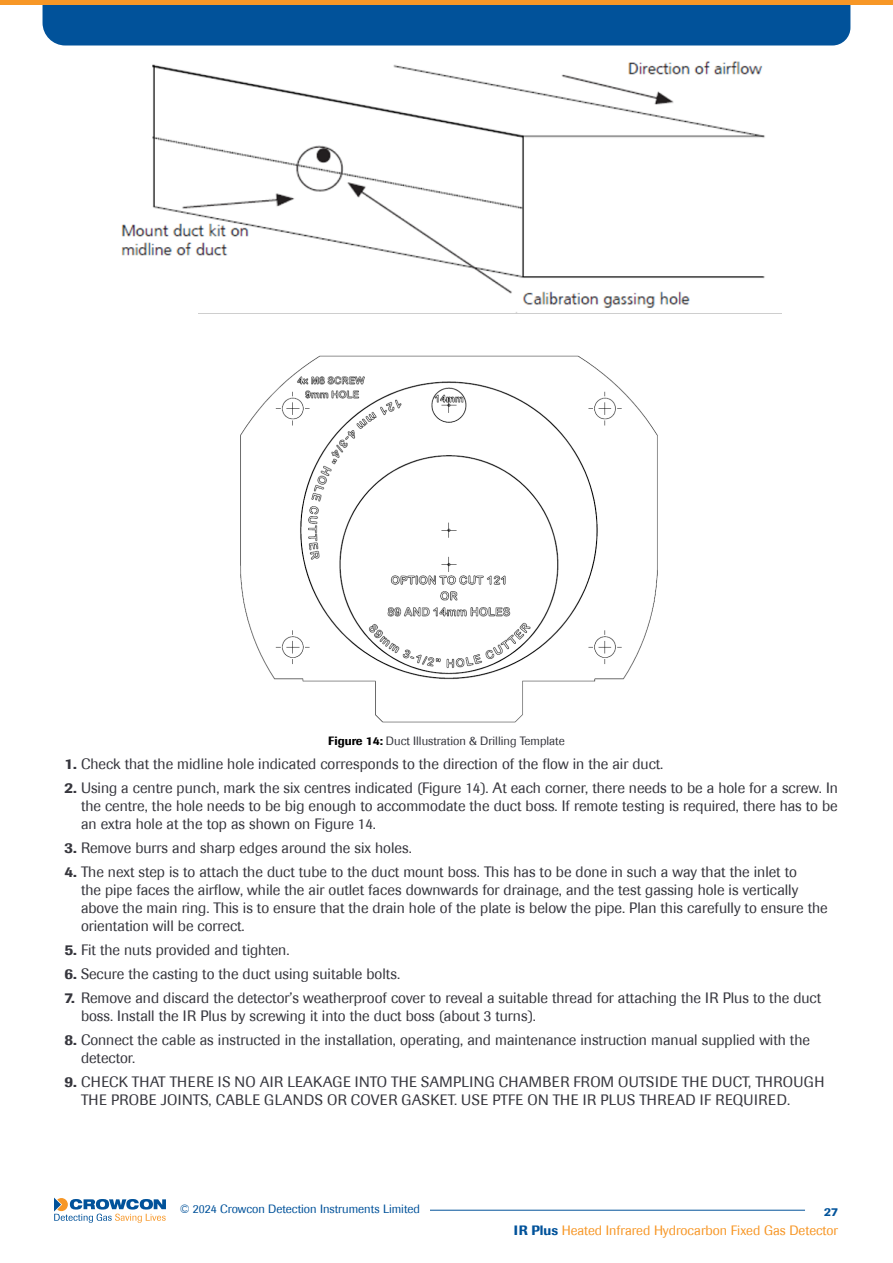
<style>
.page{position:relative;width:893px;height:1263px;background:#fff}
.page>*{position:absolute;margin:0;border:0;box-sizing:border-box;transform-origin:0 0}
.t1{font:15px/18px "Imago";color:#36363d}
.t2{font:15px/18px "Imago";letter-spacing:.02em;color:#36363d}
.t3{font:13.5px "Imago";color:#f79727}
.t4{font:12px "Imago";color:#36363d}
.t5{font:12px "Imago";color:#01529a}
.t6{font:500 12px "Imago";color:#01529a}
.s1{font-weight:500;color:#000}
.s2{font-weight:500}
.s3{font-weight:500;color:#01529a}
</style>
<div class="page">
<hr style="left:430px;top:1210px;width:375px;height:1px;background:#01529a">
<svg style="left:54px;top:1197px;width:112px;height:26px"></svg>
<div style="left:43px;top:4px;width:807px;height:41px;background:#01529a"></div>
<hr style="left:0;top:0;width:893px;height:4px;background:#f79727">
<img style="left:121px;top:61px;width:660px;height:253px">
<img style="left:240px;top:355px;width:418px;height:368px">
<div style="left:67px;top:286px;width:131px;height:46px;background:#fff"></div>
<p class="t4" style="left:328px;top:734px;width:238px"><span class="s1">Figure 14:</span> Duct Illustration &amp; Drilling Template</p>
<p class="t1" style="left:64px;top:755px;width:600px"><span class="s2">1.</span> Check that the midline hole indicated corresponds to the direction of the flow in the air duct.</p>
<p class="t1" style="left:81px;top:779px;width:758px;text-align:justify;text-indent:-16px"><span class="s2">2.</span> Using a centre punch, mark the six centres indicated (Figure 14). At each corner, there needs to be a hole for a screw. In the centre, the hole needs to be big enough to accommodate the duct boss. If remote testing is required, there has to be an extra hole at the top as shown on Figure 14.</p>
<p class="t1" style="left:64px;top:839px;width:349px"><span class="s2">3.</span> Remove burrs and sharp edges around the six holes.</p>
<p class="t1" style="left:81px;top:863px;width:748px;text-indent:-16px"><span class="s2">4.</span> The next step is to attach the duct tube to the duct mount boss. This has to be done in such a way that the inlet to<br>the pipe faces the airflow, while the air outlet faces downwards for drainage, and the test gassing hole is vertically above the main ring. This is to ensure that the drain hole of the plate is below the pipe. Plan this carefully to ensure the orientation will be correct.</p>
<p class="t1" style="left:64px;top:941px;width:226px"><span class="s2">5.</span> Fit the nuts provided and tighten.</p>
<p class="t1" style="left:64px;top:965px;width:337px"><span class="s2">6.</span> Secure the casting to the duct using suitable bolts.</p>
<p class="t1" style="left:81px;top:989px;width:742px;text-indent:-16px"><span class="s2">7.</span> Remove and discard the detector’s weatherproof cover to reveal a suitable thread for attaching the IR Plus to the duct boss. Install the IR Plus by screwing it into the duct boss (about 3 turns).</p>
<p class="t1" style="left:81px;top:1031px;width:730px;text-indent:-16px"><span class="s2">8.</span> Connect the cable as instructed in the installation, operating, and maintenance instruction manual supplied with the detector.</p>
<p class="t2" style="left:81px;top:1073px;width:745px;text-indent:-16px"><span class="s2">9.</span> CHECK THAT THERE IS NO AIR LEAKAGE INTO THE SAMPLING CHAMBER FROM OUTSIDE THE DUCT, THROUGH<br>THE PROBE JOINTS, CABLE GLANDS OR COVER GASKET. USE PTFE ON THE IR PLUS THREAD IF REQUIRED.</p>
<p class="t5" style="left:180px;top:1202px;width:242px">© 2024 Crowcon Detection Instruments Limited</p>
<p class="t6" style="left:824px;top:1204px;width:15px">27</p>
<p class="t3" style="left:514px;top:1222px;width:326px"><span class="s3">IR Plus</span> Heated Infrared Hydrocarbon Fixed Gas Detector</p>
</div>
